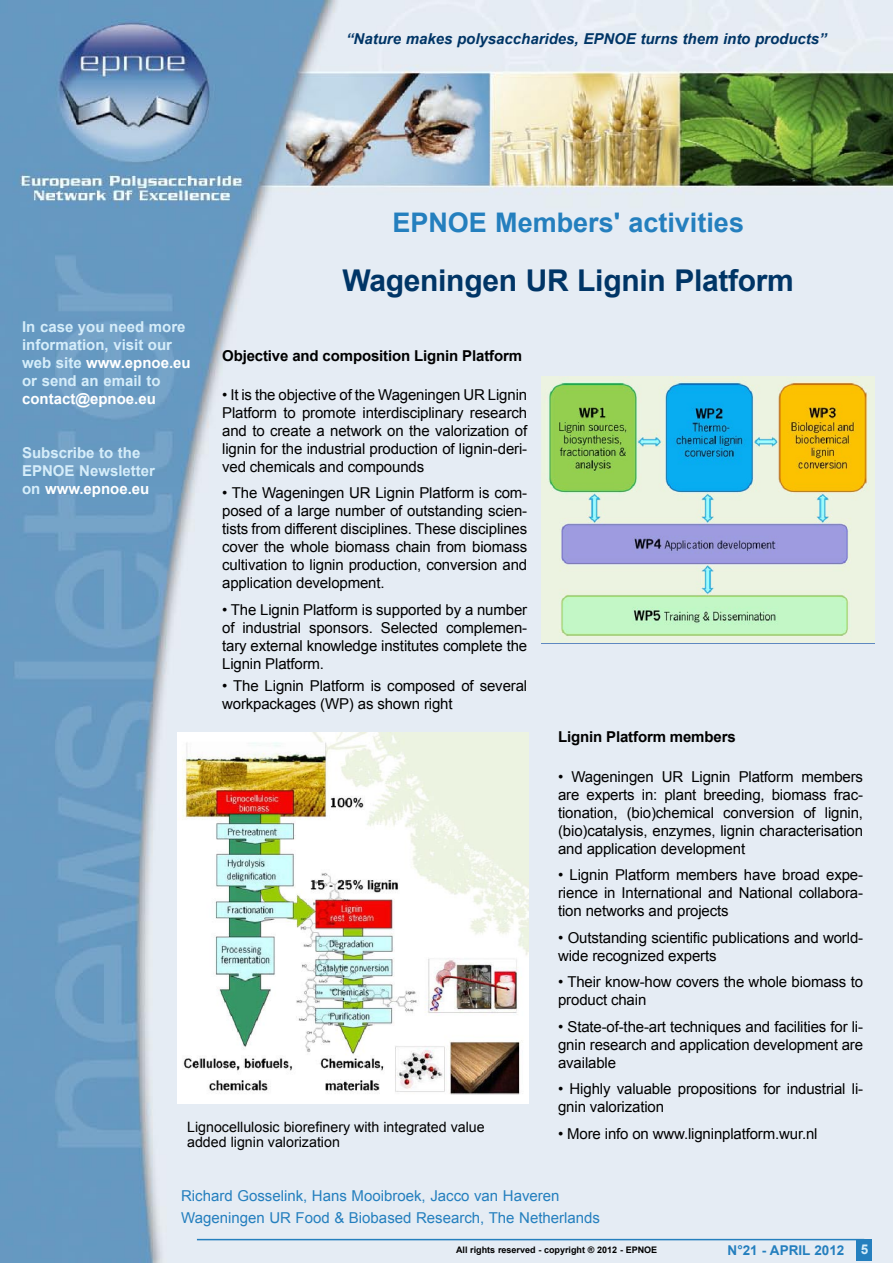
<style>
.page{position:relative;width:893px;height:1263px;background:#fff}
.page>*{position:absolute;margin:0;border:0;box-sizing:border-box;transform-origin:0 0}
.t1{font:700 30px "Arial";letter-spacing:-.01em;color:#003566}
.t2{font:700 27px "Arial";color:#247fbe}
.t3{font:15px/18px "Arial";letter-spacing:-.01em;color:#000;text-align:justify}
.t4{font:700 15px/18px "Arial";color:#d5edfa}
.t5{font:15px/22.2px "Arial";color:#247fbe}
.t6{font:700 15px "Arial";letter-spacing:-.01em;color:#000}
.t7{font:italic 700 15px "Arial";color:#003566}
.t8{font:700 15px "Arial";color:#fff}
.t9{font:14.25px/15px "Arial";color:#000}
.t10{font:700 13.5px "Arial";color:#247fbe}
.t11{font:700 9px "Arial";color:#000}
.s1{color:#fff}
.s2{color:#d5edfa}
</style>
<div class="page">
<img style="left:0;top:0;width:892px;height:1263px">
<hr style="left:197px;top:1239px;width:667px;height:1px;background:#247fbe">
<div style="left:856px;top:1239px;width:16px;height:21px;background:#247fbe"></div>
<img style="left:177px;top:732px;width:351px;height:371px">
<img style="left:541px;top:376px;width:334px;height:266px">
<p class="t7" style="left:346px;top:29px;width:482px">“Nature makes polysaccharides, EPNOE turns them into products”</p>
<p class="t4" style="left:22px;top:318px;width:170px">In case you need more information, visit our web site <span class="s1">www.epnoe.eu </span>or send an email to</p>
<p class="t8" style="left:22px;top:389px;width:135px">contact@epnoe.eu</p>
<p class="t4" style="left:22px;top:444px;width:134px">Subscribe to the<br>EPNOE Newsletter on <span class="s1">www.epnoe.eu</span></p>
<h2 class="t2" style="left:392px;top:204px;width:353px">EPNOE Members' activities</h2>
<h1 class="t1" style="left:343px;top:261px;width:453px">Wageningen UR Lignin Platform</h1>
<p class="t6" style="left:222px;top:345px;width:301px">Objective and composition Lignin Platform</p>
<p class="t3" style="left:222px;top:386px;width:307px">• It is the objective of the Wageningen UR Lignin Platform to promote interdisciplinary research and to create a network on the valorization of lignin for the industrial production of lignin-deri&shy;ved chemicals and compounds</p>
<p class="t3" style="left:222px;top:484px;width:307px">• The Wageningen UR Lignin Platform is com&shy;posed of a large number of outstanding scien&shy;tists from different disciplines. These disciplines cover the whole biomass chain from biomass cultivation to lignin production, conversion and application development.</p>
<p class="t3" style="left:222px;top:601px;width:307px">• The Lignin Platform is supported by a number of industrial sponsors. Selected complemen&shy;tary external knowledge institutes complete the Lignin Platform.</p>
<p class="t3" style="left:222px;top:677px;width:307px">• The Lignin Platform is composed of several workpackages (WP) as shown right</p>
<p class="t9" style="left:187px;top:1119px;width:299px">Lignocellulosic biorefinery with integrated value added lignin valorization</p>
<p class="t6" style="left:558px;top:727px;width:179px">Lignin Platform members</p>
<p class="t3" style="left:558px;top:767px;width:307px">• Wageningen UR Lignin Platform members are experts in: plant breeding, biomass frac&shy;tionation, (bio)chemical conversion of lignin, (bio)catalysis, enzymes, lignin characterisation and application development</p>
<p class="t3" style="left:558px;top:866px;width:307px">• Lignin Platform members have broad expe&shy;rience in International and National collabora&shy;tion networks and projects</p>
<p class="t3" style="left:558px;top:928px;width:307px">• Outstanding scientific publications and world&shy;wide recognized experts</p>
<p class="t3" style="left:558px;top:973px;width:307px">• Their know-how covers the whole biomass to product chain</p>
<p class="t3" style="left:558px;top:1017px;width:307px">• State-of-the-art techniques and facilities for li&shy;gnin research and application development are available</p>
<p class="t3" style="left:558px;top:1080px;width:307px">• Highly valuable propositions for industrial li&shy;gnin valorization</p>
<p class="t3" style="left:558px;top:1124px;width:261px">• More info on www.ligninplatform.wur.nl</p>
<p class="t5" style="left:181px;top:1184px;width:421px">Richard Gosselink, Hans Mooibroek, Jacco van Haveren<br>Wageningen UR Food &amp; Biobased Research, The Netherlands</p>
<p class="t11" style="left:456px;top:1244px;width:203px">All rights reserved - copyright ® 2012 - EPNOE</p>
<p class="t10" style="left:728px;top:1241px;width:142px">N°21 - APRIL 2012 <span class="s2">5</span></p>
</div>
